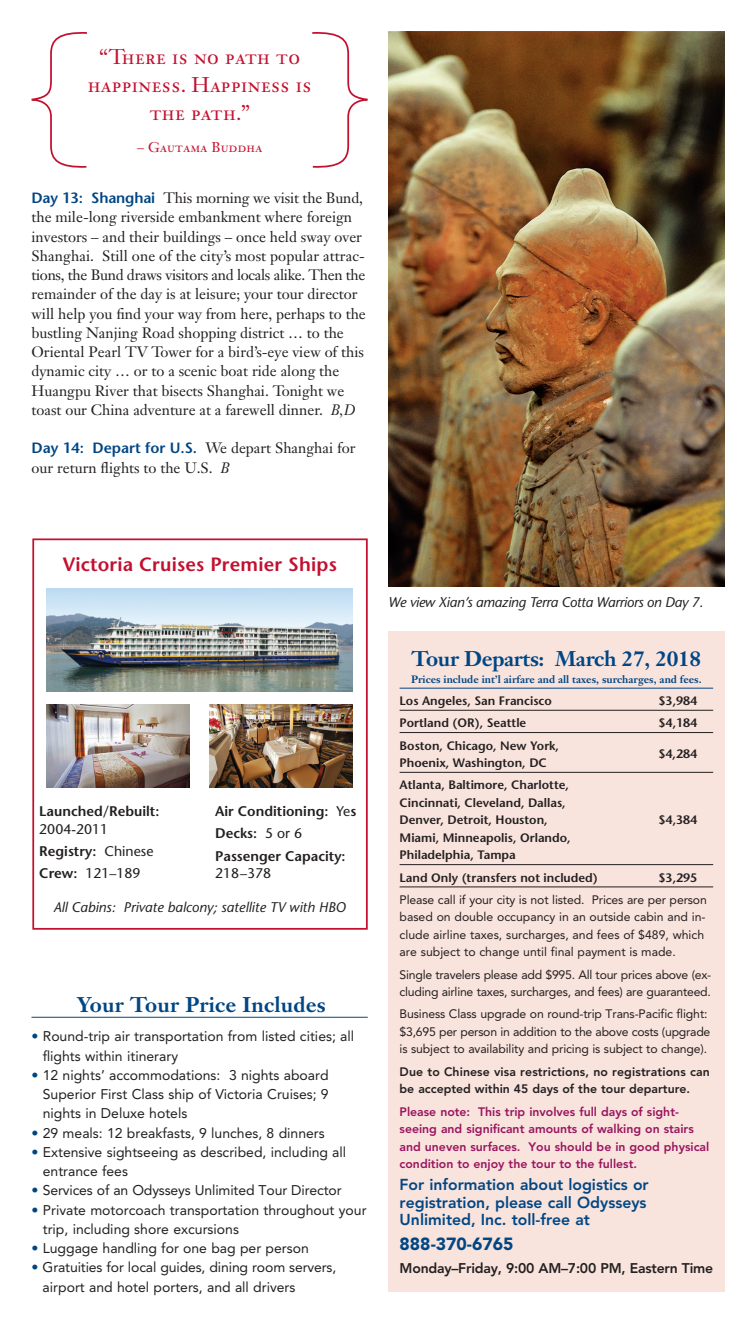
<style>
.page{position:relative;width:756px;height:1323px;background:#fff}
.page>*{position:absolute;margin:0;border:0;box-sizing:border-box;transform-origin:0 0}
.t1{font:21px/28px "Janson Text Roman SC";letter-spacing:.02em;color:#c3102f;text-align:center}
.t2{font:700 21px "Janson Text";letter-spacing:-.015em;color:#004684}
.t3{font:700 21px "Janson Text";letter-spacing:.01em;color:#004684}
.t4{font:600 19.25px "Stone Sans";letter-spacing:.01em;color:#c3102f}
.Phone_Number{font:900 17.5px "Avenir";color:#004684}
.Reservations{font:800 15.75px/17.5px "Avenir";color:#004684}
.Body_Copy{font:14.88px/19.2px "Janson Text";color:#231f20}
.Bullets{font:14px/19.2px "Avenir";color:#231f20}
.Ship_Info{font:600 14px/17.5px "Stone Sans";color:#231f20}
.Ship_Description{font:italic 14px "Stone Sans";letter-spacing:-.02em;color:#231f20}
.Ship_Description-2{font:italic 14px "Stone Sans";color:#231f20}
.Contact_Time{font:800 14px "Avenir";letter-spacing:-.015em;color:#231f20}
.Quote_Attribution{font:14px "Janson Text Roman SC";letter-spacing:.02em;color:#c3102f}
.Ship_Info-2{font:14px "Stone Sans";color:#231f20}
.Copy{font:12.25px/17.5px "Avenir";letter-spacing:-.01em;color:#231f20}
.City_Price{font:600 12.25px/17.5px "Stone Sans";color:#231f20}
.Please_Note{font:800 12.25px/17.5px "Avenir";color:#99145e}
.Copy-2{font:800 12.25px/17.5px "Avenir";letter-spacing:.01em;color:#231f20}
.Fine_Print{font:700 10.5px "Janson Text";color:#004684}
.s1{font-family:"Stone Sans";font-weight:600;color:#004684}
.s2{font-style:italic}
.s3{font-weight:400}
.s4{font-weight:600}
.s5{color:#004684}
</style>
<div class="page">
<img style="left:388px;top:32px;width:336px;height:554px">
<div style="left:388px;top:631px;width:337px;height:661px;background:#f8e3dd"></div>
<hr style="left:400px;top:688px;width:313px;height:1px;background:#004684">
<hr style="left:400px;top:710px;width:313px;height:1px;background:#231f20">
<hr style="left:400px;top:732px;width:313px;height:1px;background:#231f20">
<hr style="left:400px;top:772px;width:313px;height:1px;background:#231f20">
<hr style="left:400px;top:864px;width:313px;height:1px;background:#231f20">
<hr style="left:400px;top:887px;width:313px;height:1px;background:#231f20">
<hr style="left:32px;top:1017px;width:336px;height:1px;background:#004684">
<svg style="left:31px;top:32px;width:56px;height:136px"></svg>
<svg style="left:312px;top:32px;width:56px;height:136px"></svg>
<div style="left:32px;top:538px;width:336px;height:392px;border:2px solid #c3102f"></div>
<img style="left:47px;top:589px;width:305px;height:103px">
<img style="left:47px;top:704px;width:142px;height:84px">
<img style="left:210px;top:704px;width:142px;height:84px">
<p class="t1" style="left:88px;top:43px;width:225px">“There is no path to happiness. Happiness is the path.”</p>
<p class="Quote_Attribution" style="left:137px;top:139px;width:126px">– Gautama Buddha</p>
<p class="Body_Copy" style="left:32px;top:188px;width:336px"><span class="s1">Day 13: Shanghai</span> This morning we visit the Bund, the mile-long riverside embankment where foreign investors – and their buildings – once held sway over Shanghai. Still one of the city’s most popular attrac&shy;tions, the Bund draws visitors and locals alike. Then the remainder of the day is at leisure; your tour director will help you find your way from here, perhaps to the bustling Nanjing Road shopping district … to the Oriental Pearl TV Tower for a bird’s-eye view of this dynamic city … or to a scenic boat ride along the Huangpu River that bisects Shanghai. Tonight we toast our China adventure at a farewell dinner. <span class="s2">B,D</span></p>
<p class="Body_Copy" style="left:32px;top:439px;width:326px"><span class="s1">Day 14: Depart for U.S.</span> We depart Shanghai for our return flights to the U.S. <span class="s2">B</span></p>
<p class="t4" style="left:63px;top:553px;width:276px">Victoria Cruises Premier Ships</p>
<p class="Ship_Info" style="left:39px;top:802px;width:122px">Launched/Rebuilt:<br><span class="s3">2004-2011</span></p>
<p class="Ship_Info" style="left:39px;top:842px;width:116px">Registry: <span class="s3">Chinese</span></p>
<p class="Ship_Info-2" style="left:39px;top:865px;width:103px"><span class="s4">Crew:</span> 121–189</p>
<p class="Ship_Info" style="left:215px;top:802px;width:143px">Air Conditioning: <span class="s3">Ye</span>s</p>
<p class="Ship_Info" style="left:215px;top:825px;width:89px">Decks: <span class="s3">5 or 6</span></p>
<p class="Ship_Info" style="left:215px;top:847px;width:132px">Passenger Capacity:<br><span class="s3">218–378</span></p>
<p class="Ship_Description-2" style="left:53px;top:899px;width:294px">All Cabins: Private balcony; satellite TV with HBO</p>
<p class="t3" style="left:77px;top:991px;width:250px">Your Tour Price Includes</p>
<p class="Bullets" style="left:43px;top:1027px;width:313px;text-indent:-11px"><span class="s5">•</span> Round-trip air transportation from listed cities; all flights within itinerary</p>
<p class="Bullets" style="left:43px;top:1065px;width:287px;text-align:justify;text-indent:-11px"><span class="s5">•</span> 12 nights’ accommodations: 3 nights aboard Superior First Class ship of Victoria Cruises; 9 nights in Deluxe hotels</p>
<p class="Bullets" style="left:32px;top:1123px;width:295px"><span class="s5">•</span> 29 meals: 12 breakfasts, 9 lunches, 8 dinners</p>
<p class="Bullets" style="left:43px;top:1142px;width:305px;text-indent:-11px"><span class="s5">•</span> Extensive sightseeing as described, including all entrance fees</p>
<p class="Bullets" style="left:32px;top:1181px;width:312px"><span class="s5">•</span> Services of an Odysseys Unlimited Tour Director</p>
<p class="Bullets" style="left:43px;top:1200px;width:325px;text-indent:-11px"><span class="s5">•</span> Private motorcoach transportation throughout your trip, including shore excursions</p>
<p class="Bullets" style="left:32px;top:1239px;width:279px"><span class="s5">•</span> Luggage handling for one bag per person</p>
<p class="Bullets" style="left:43px;top:1258px;width:295px;text-indent:-11px"><span class="s5">•</span> Gratuities for local guides, dining room servers, airport and hotel porters, and all drivers</p>
<p class="Ship_Description" style="left:388px;top:594px;width:316px">We view Xian’s amazing Terra Cotta Warriors on Day 7.</p>
<p class="t2" style="left:411px;top:645px;width:291px">Tour Departs: March 27, 2018</p>
<p class="Fine_Print" style="left:411px;top:672px;width:292px">Prices include int’l airfare and all taxes, surcharges, and fees.</p>
<p class="City_Price" style="left:400px;top:692px;width:154px">Los Angeles, San Francisco</p>
<p class="City_Price" style="left:659px;top:692px;width:40px">$3,984</p>
<p class="City_Price" style="left:400px;top:714px;width:128px">Portland (OR), Seattle</p>
<p class="City_Price" style="left:659px;top:714px;width:40px">$4,184</p>
<p class="City_Price" style="left:400px;top:736px;width:161px">Boston, Chicago, New York,</p>
<p class="City_Price" style="left:659px;top:745px;width:40px">$4,284</p>
<p class="City_Price" style="left:400px;top:754px;width:149px">Phoenix, Washington, DC</p>
<p class="City_Price" style="left:400px;top:776px;width:171px">Atlanta, Baltimore, Charlotte,<br>Cincinnati, Cleveland, Dallas,<br>Denver, Detroit, Houston,</p>
<p class="City_Price" style="left:659px;top:811px;width:40px">$4,384</p>
<p class="City_Price" style="left:400px;top:829px;width:173px">Miami, Minneapolis, Orlando,<br>Philadelphia, Tampa</p>
<p class="City_Price" style="left:400px;top:868px;width:200px">Land Only (transfers not included)</p>
<p class="City_Price" style="left:659px;top:868px;width:40px">$3,295</p>
<p class="Copy" style="left:400px;top:891px;width:309px">Please call if your city is not listed. Prices are per person based on double occupancy in an outside cabin and in&shy;clude airline taxes, surcharges, and fees of $489, which are subject to change until final payment is made.</p>
<p class="Copy" style="left:400px;top:966px;width:313px">Single travelers please add $995. All tour prices above (ex&shy;cluding airline taxes, surcharges, and fees) are guaranteed.</p>
<p class="Copy" style="left:400px;top:1006px;width:312px">Business Class upgrade on round-trip Trans-Pacific flight: $3,695 per person in addition to the above costs (upgrade is subject to availability and pricing is subject to change).</p>
<p class="Copy-2" style="left:400px;top:1063px;width:312px">Due to Chinese visa restrictions, no registrations can be accepted within 45 days of the tour departure.</p>
<p class="Please_Note" style="left:400px;top:1103px;width:311px">Please note: This trip involves full days of sight&shy;seeing and significant amounts of walking on stairs and uneven surfaces. You should be in good physical condition to enjoy the tour to the fullest.</p>
<p class="Reservations" style="left:400px;top:1176px;width:251px">For information about logistics or registration, please call Odysseys<br>Unlimited, Inc. toll-free at</p>
<p class="Phone_Number" style="left:400px;top:1233px;width:115px">888-370-6765</p>
<p class="Contact_Time" style="left:400px;top:1259px;width:315px">Monday–Friday, 9:00 AM–7:00 PM, Eastern Time</p>
</div>
